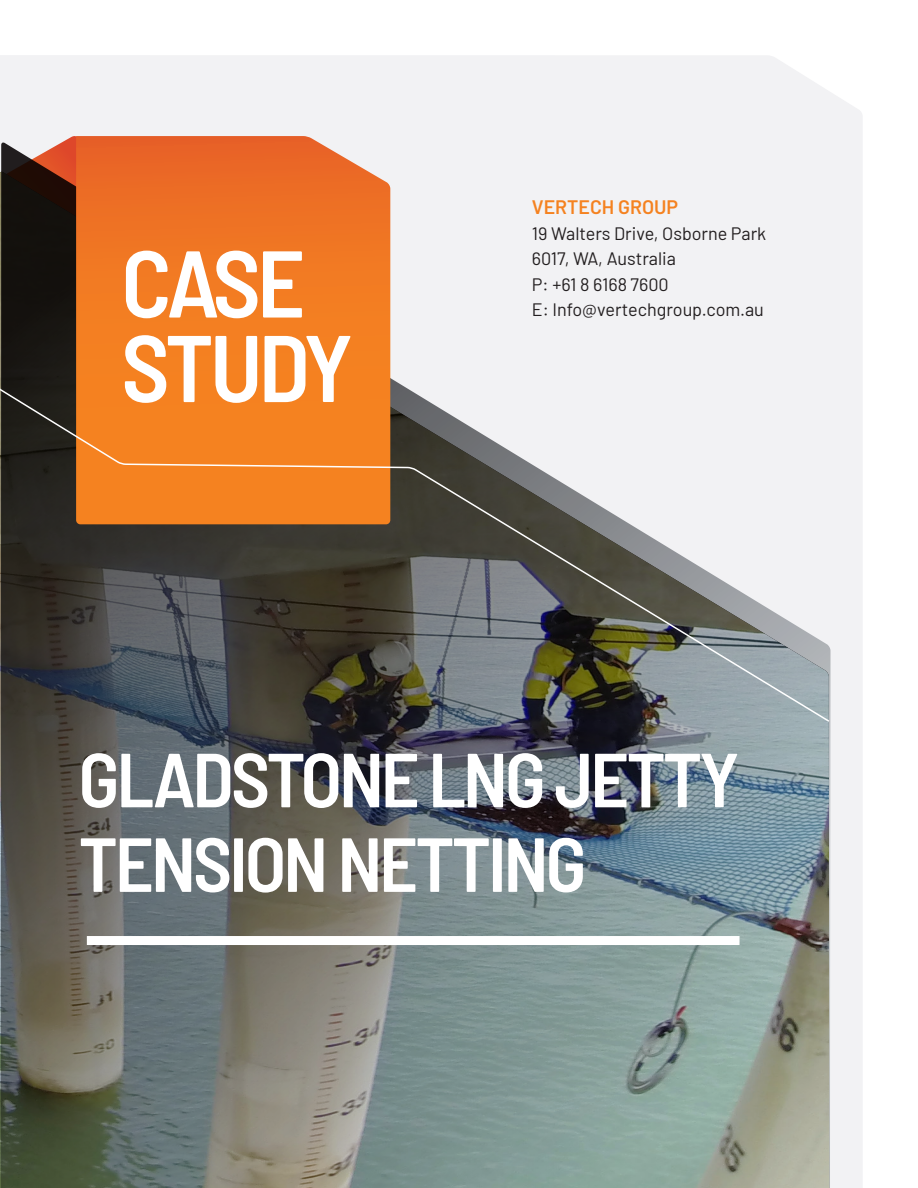
<style>
.page{position:relative;width:918px;height:1188px;background:#fff}
.page>*{position:absolute;margin:0;border:0;box-sizing:border-box;transform-origin:0 0}
.t1{font:600 semi-condensed 94.5px "Barlow";letter-spacing:-.05em;color:#fff}
.t2{font:600 semi-condensed 76.5px/84.6px "Barlow";letter-spacing:-.04em;color:#fff}
.t3{font:600 19.5px "Barlow";color:#f58220}
.t4{font:18px "Barlow";color:#231f20}
</style>
<div class="page">
<div style="left:0;top:55px;width:862px;height:1133px;background:#f2f2f4"></div>
<svg style="left:0;top:136px;width:76px;height:35px"></svg>
<img style="left:1px;top:142px;width:830px;height:1046px">
<svg style="left:76px;top:136px;width:314px;height:250px;background:#ef7928"></svg>
<svg style="left:0;top:386px;width:831px;height:337px"></svg>
<div style="left:87px;top:936px;width:653px;height:9px;background:#fff"></div>
<p class="t1" style="left:121px;top:215px;width:186px">CASE</p>
<p class="t1" style="left:121px;top:300px;width:234px">STUDY</p>
<p class="t3" style="left:532px;top:193px;width:148px">VERTECH GROUP</p>
<p class="t4" style="left:532px;top:220px;width:236px">19 Walters Drive, Osborne Park</p>
<p class="t4" style="left:532px;top:246px;width:146px">6017, WA, Australia</p>
<p class="t4" style="left:532px;top:271px;width:138px">P: +61 8 6168 7600</p>
<p class="t4" style="left:532px;top:297px;width:234px">E: Info@vertechgroup.com.au</p>
<p class="t2" style="left:78px;top:732px;width:663px">GLADSTONE LNG JETTY<br>TENSION NETTING</p>
</div>
